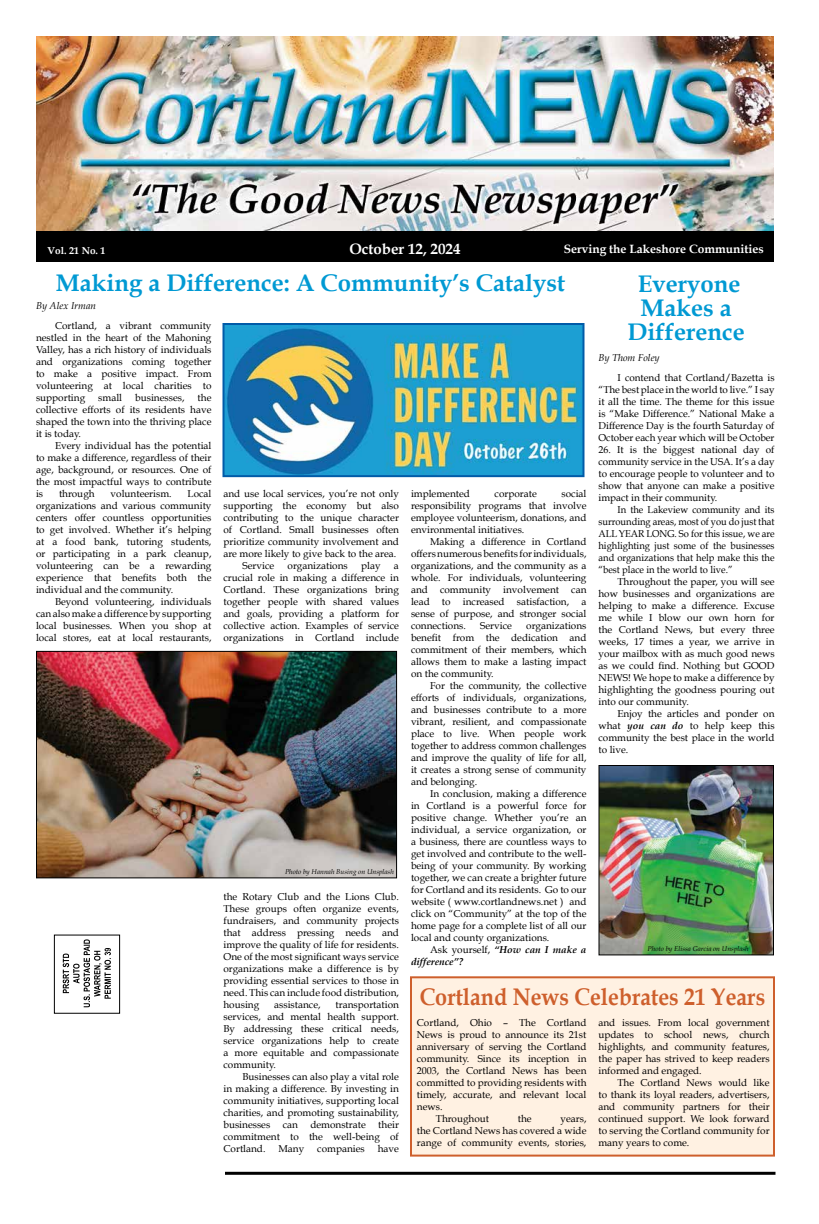
<style>
.page{position:relative;width:819px;height:1224px;background:#fff}
.page>*{position:absolute;margin:0;border:0;box-sizing:border-box;transform-origin:0 0}
.t1{font:700 24px/24px "Book Antiqua";color:#0099d3;text-align:center}
.t2{font:700 24px "Book Antiqua";color:#ce5f2c;scale:.9 1}
.t3{font:700 15px "Book Antiqua";color:#fff}
.t4{font:700 12px "Book Antiqua";color:#fff}
.t5{font:10px/12px "Book Antiqua";color:#000;text-align:justify}
.t6{font:10px/12px "Book Antiqua";color:#000;text-align:justify;scale:.94 1}
.t7{font:italic 700 10px/12px "Book Antiqua";color:#000}
.t8{font:italic 10px "Book Antiqua";color:#000}
.t9{font:700 10px "Book Antiqua";color:#fff}
.t10{font:italic 7px "Book Antiqua";color:#000}
.s1{font-weight:700;font-style:italic}
.s2{font-weight:400;font-style:normal}
</style>
<div class="page">
<div style="left:410px;top:976px;width:365px;height:181px;background:#fff1e2;border:2px solid #ce5f2c"></div>
<img style="left:36px;top:36px;width:738px;height:196px">
<div style="left:36px;top:232px;width:738px;height:30px;background:#000"></div>
<div style="left:54px;top:935px;width:66px;height:79px;border:1px solid #000"></div>
<svg style="left:63px;top:939px;width:48px;height:68px"></svg>
<hr style="left:225px;top:1172px;width:551px;height:3px;background:#000">
<img style="left:225px;top:326px;width:356px;height:148px">
<div style="left:222px;top:323px;width:362px;height:154px;border:2px solid #015ba8"></div>
<img style="left:38px;top:653px;width:357px;height:223px">
<div style="left:36px;top:651px;width:361px;height:227px;border:1px solid #000"></div>
<img style="left:600px;top:767px;width:172px;height:186px">
<div style="left:598px;top:765px;width:176px;height:190px;border:1px solid #000"></div>
<p class="t9" style="left:48px;top:245px;width:60px">Vol. 21 No. 1</p>
<h2 class="t3" style="left:349px;top:240px;width:113px">October 12, 2024</h2>
<p class="t4" style="left:564px;top:242px;width:201px">Serving the Lakeshore Communities</p>
<h1 class="t1" style="left:56px;top:272px;width:511px">Making a Difference: A Community’s Catalyst</h1>
<p class="t5" style="left:36px;top:319px;width:177px;text-indent:19px">Cortland, a vibrant community nestled in the heart of the Mahoning Valley, has a rich history of individuals and organizations coming together to make a positive impact. From volunteering at local charities to supporting</p>
<h1 class="t1" style="left:628px;top:272px;width:119px">Everyone<br>Makes a<br>Difference</h1>
<p class="t8" style="left:36px;top:300px;width:62px">By Alex Irman</p>
<p class="t8" style="left:598px;top:352px;width:63px">By Thom Foley</p>
<p class="t5" style="left:598px;top:371px;width:178px;text-indent:19px">I contend that Cortland/Bazetta is “The best place in the world to live.” I say it all the time. The theme for this issue is “Make Difference.” National Make a Difference Day is the fourth Saturday of October each year which will be October</p>
<p class="t5" style="left:598px;top:443px;width:178px">26. It is the biggest national day of community service in the USA. It’s a day to encourage people to volunteer and to show that anyone can make a positive impact in their community.</p>
<p class="t6" style="left:599px;top:503px;width:189px;text-indent:19px">In the Lakeview community and its surrounding areas, most of you do just that ALL YEAR LONG. So for this issue, we are highlighting just some of the businesses and organizations that help make this the “best place in the world to live.”</p>
<p class="t5" style="left:598px;top:575px;width:178px;text-indent:19px">Throughout the paper, you will see how businesses and organizations are helping to make a difference. Excuse me while I blow our own horn for the Cortland News, but every three weeks, 17 times a year, we arrive in your mailbox with as much good news as we could find. Nothing but GOOD NEWS! We hope to make a difference by highlighting the goodness pouring out into our community.</p>
<p class="t5" style="left:598px;top:707px;width:178px;text-indent:19px">Enjoy the articles and ponder on what <span class="s1">you can do</span> to help keep this community the best place in the world to live.</p>
<p class="t5" style="left:36px;top:391px;width:177px;text-indent:162px">the collective efforts of its residents have shaped the town into the thriving place it is today.</p>
<p class="t5" style="left:36px;top:439px;width:177px;text-indent:19px">Every individual has the potential to make a difference, regardless of their age, background, or resources. One of the most impactful ways to contribute is</p>
<p class="t5" style="left:98px;top:391px;width:25px">small</p>
<p class="t5" style="left:135px;top:391px;width:51px">businesses,</p>
<p class="t5" style="left:224px;top:487px;width:177px">and use local services, you’re not only</p>
<p class="t5" style="left:224px;top:499px;width:177px">supporting the economy but also</p>
<p class="t5" style="left:224px;top:511px;width:177px">contributing to the unique character</p>
<p class="t5" style="left:224px;top:523px;width:177px">of Cortland. Small businesses often</p>
<p class="t5" style="left:224px;top:535px;width:177px">prioritize community involvement and</p>
<p class="t5" style="left:224px;top:547px;width:174px">are more likely to give back to the area.</p>
<p class="t5" style="left:242px;top:559px;width:33px">Service</p>
<p class="t5" style="left:288px;top:559px;width:62px">organizations</p>
<p class="t5" style="left:361px;top:559px;width:21px">play</p>
<p class="t5" style="left:411px;top:487px;width:177px;text-indent:151px">social responsibility programs that involve employee volunteerism, donations, and environmental initiatives.</p>
<p class="t5" style="left:411px;top:535px;width:177px;text-indent:19px">Making a difference in Cortland offers numerous benefits for individuals, organizations, and the community as a whole. For individuals, volunteering and community involvement can lead to increased satisfaction, a sense of purpose, and stronger social connections.</p>
<p class="t5" style="left:411px;top:487px;width:61px">implemented</p>
<p class="t5" style="left:495px;top:487px;width:44px">corporate</p>
<p class="t5" style="left:36px;top:487px;width:177px;text-indent:152px">Local organizations and various community centers offer countless opportunities to get involved. Whether it’s helping at a food bank, tutoring students, or participating in a park cleanup, volunteering can be a rewarding experience that benefits both the individual and the community.</p>
<p class="t5" style="left:36px;top:595px;width:177px;text-indent:19px">Beyond volunteering, individuals can also make a difference by supporting local businesses. When you shop at local stores, eat at local restaurants,</p>
<p class="t5" style="left:59px;top:487px;width:37px">through</p>
<p class="t5" style="left:111px;top:487px;width:63px">volunteerism.</p>
<p class="t5" style="left:224px;top:559px;width:177px;text-indent:170px">a crucial role in making a difference in Cortland. These organizations bring together people with shared values and goals, providing a platform for collective action. Examples of service organizations in Cortland include</p>
<p class="t5" style="left:480px;top:619px;width:33px">Service</p>
<p class="t5" style="left:411px;top:619px;width:177px;text-indent:115px">organizations benefit from the dedication and commitment of their members, which allows them to make a lasting impact on the community.</p>
<p class="t5" style="left:411px;top:679px;width:177px;text-indent:19px">For the community, the collective efforts of individuals, organizations, and businesses contribute to a more vibrant, resilient, and compassionate place to live. When people work together to address common challenges and improve the quality of life for all, it creates a strong sense of community and belonging.</p>
<p class="t5" style="left:411px;top:787px;width:177px;text-indent:19px">In conclusion, making a difference in Cortland is a powerful force for positive change. Whether you’re an individual, a service organization, or a business, there are countless ways to get involved and contribute to the well&shy;being of your community. By working together, we can create a brighter future for Cortland and its residents. Go to our website ( www.cortlandnews.net ) and click on “Community” at the top of the home page for a complete list of all our local and county organizations.</p>
<p class="t7" style="left:411px;top:944px;width:177px;text-indent:19px"><span class="s2">Ask yourself,</span> “How can I make a difference”?</p>
<p class="t10" style="left:285px;top:868px;width:110px">Photo by Hannah Busing on Unsplash</p>
<p class="t5" style="left:224px;top:891px;width:177px">the Rotary Club and the Lions Club.<br>These groups often organize events, fundraisers, and community projects that address pressing needs and improve the quality of life for residents.<br>One of the most significant ways service organizations make a difference is by providing essential services to those in need. This can include food distribution, housing</p>
<p class="t10" style="left:648px;top:945px;width:103px">Photo by Elissa Garcia on Unsplash</p>
<h1 class="t2" style="left:420px;top:983px;width:385px">Cortland News Celebrates 21 Years</h1>
<p class="t5" style="left:598px;top:1017px;width:173px">and issues. From local government updates to school news, church highlights, and community features, the paper has strived to keep readers informed and engaged.</p>
<p class="t5" style="left:598px;top:1077px;width:173px;text-indent:19px">The Cortland News would like to thank its loyal readers, advertisers, and community partners for their continued support. We look forward to serving the Cortland community for many years to come.</p>
<p class="t5" style="left:224px;top:999px;width:177px;text-indent:112px">transportation services, and mental health support.<br>By addressing these critical needs, service organizations help to create a more equitable and compassionate community.</p>
<p class="t5" style="left:224px;top:1071px;width:177px;text-indent:19px">Businesses can also play a vital role in making a difference. By investing in community initiatives, supporting local charities, and promoting sustainability, businesses can demonstrate their commitment to the well-being of Cortland.</p>
<p class="t5" style="left:274px;top:999px;width:48px">assistance,</p>
<p class="t5" style="left:417px;top:1017px;width:171px">Cortland, Ohio – The Cortland</p>
<p class="t5" style="left:417px;top:1029px;width:171px">News is proud to announce its 21st</p>
<p class="t5" style="left:417px;top:1041px;width:171px">anniversary of serving the Cortland</p>
<p class="t5" style="left:417px;top:1053px;width:171px">community. Since its inception in</p>
<p class="t5" style="left:417px;top:1065px;width:171px">2003, the Cortland News has been</p>
<p class="t5" style="left:417px;top:1077px;width:171px">committed to providing residents with</p>
<p class="t5" style="left:417px;top:1089px;width:171px">timely, accurate, and relevant local</p>
<p class="t5" style="left:417px;top:1101px;width:27px">news.</p>
<p class="t5" style="left:436px;top:1113px;width:55px">Throughout</p>
<p class="t5" style="left:518px;top:1113px;width:15px">the</p>
<p class="t5" style="left:417px;top:1113px;width:171px;text-indent:144px">years, the Cortland News has covered a wide range of community events, stories,</p>
<p class="t5" style="left:279px;top:1143px;width:27px">Many</p>
<p class="t5" style="left:317px;top:1143px;width:49px">companies</p>
<p class="t5" style="left:378px;top:1143px;width:23px">have</p>
</div>
